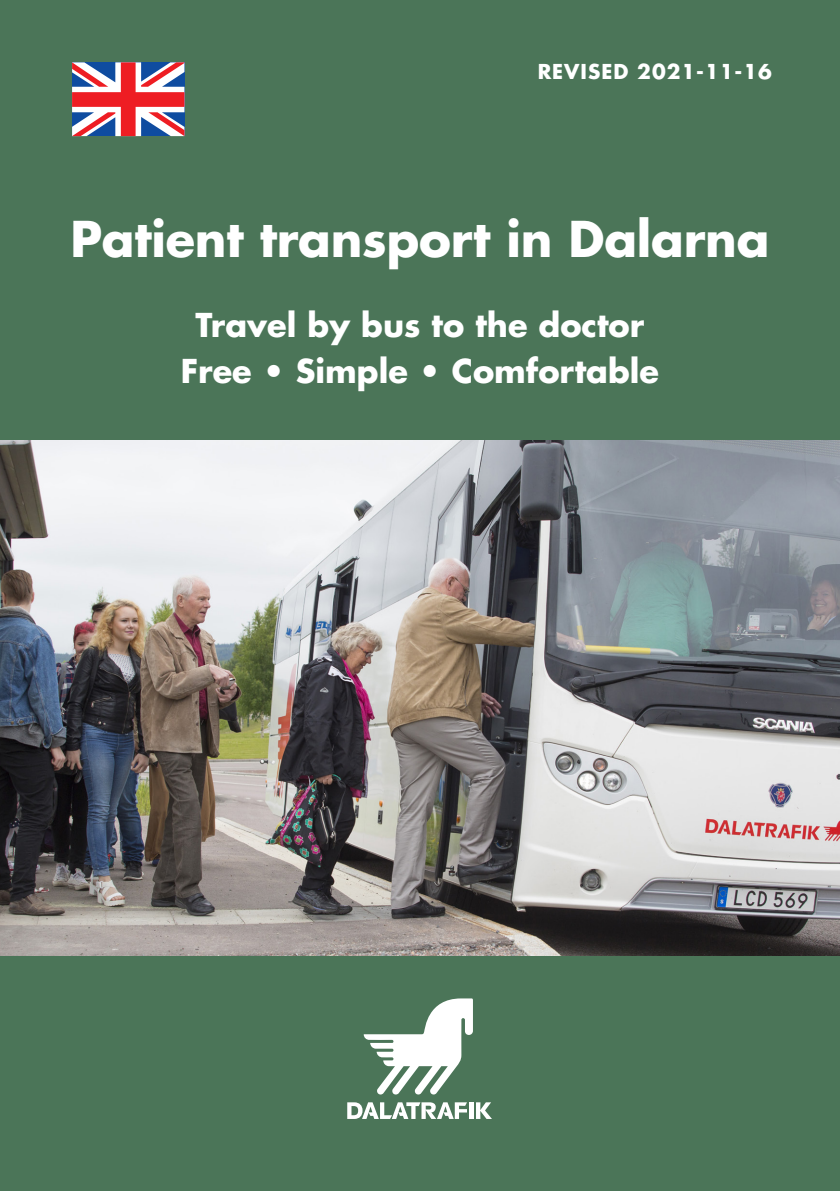
<style>
.page{position:relative;width:840px;height:1191px;background:#fff}
.page>*{position:absolute;margin:0;border:0;box-sizing:border-box;transform-origin:0 0}
.t1{font:700 48px "Futura Std";letter-spacing:-.005em;color:#fff}
.t2{font:700 32px "Futura Std";color:#fff}
.t3{font:700 20px "Futura Std";letter-spacing:.05em;color:#fff}
</style>
<div class="page">
<div style="left:0;top:0;width:839px;height:1191px;background:#4b7558"></div>
<svg style="left:72px;top:62px;width:112px;height:74px;background:#c37d92"></svg>
<hr style="left:469px;top:1102px;width:4px;height:17px;background:#fff">
<svg style="left:476px;top:1102px;width:15px;height:17px"></svg>
<svg style="left:347px;top:1102px;width:119px;height:17px"></svg>
<svg style="left:363px;top:998px;width:109px;height:97px"></svg>
<img style="left:0;top:441px;width:839px;height:514px">
<p class="t3" style="left:537px;top:58px;width:235px">REVISED 2021-11-16</p>
<p class="t1" style="left:70px;top:207px;width:700px">Patient transport in Dalarna</p>
<p class="t2" style="left:195px;top:303px;width:450px">Travel by bus to the doctor</p>
<p class="t2" style="left:181px;top:349px;width:479px">Free • Simple • Comfortable</p>
</div>
